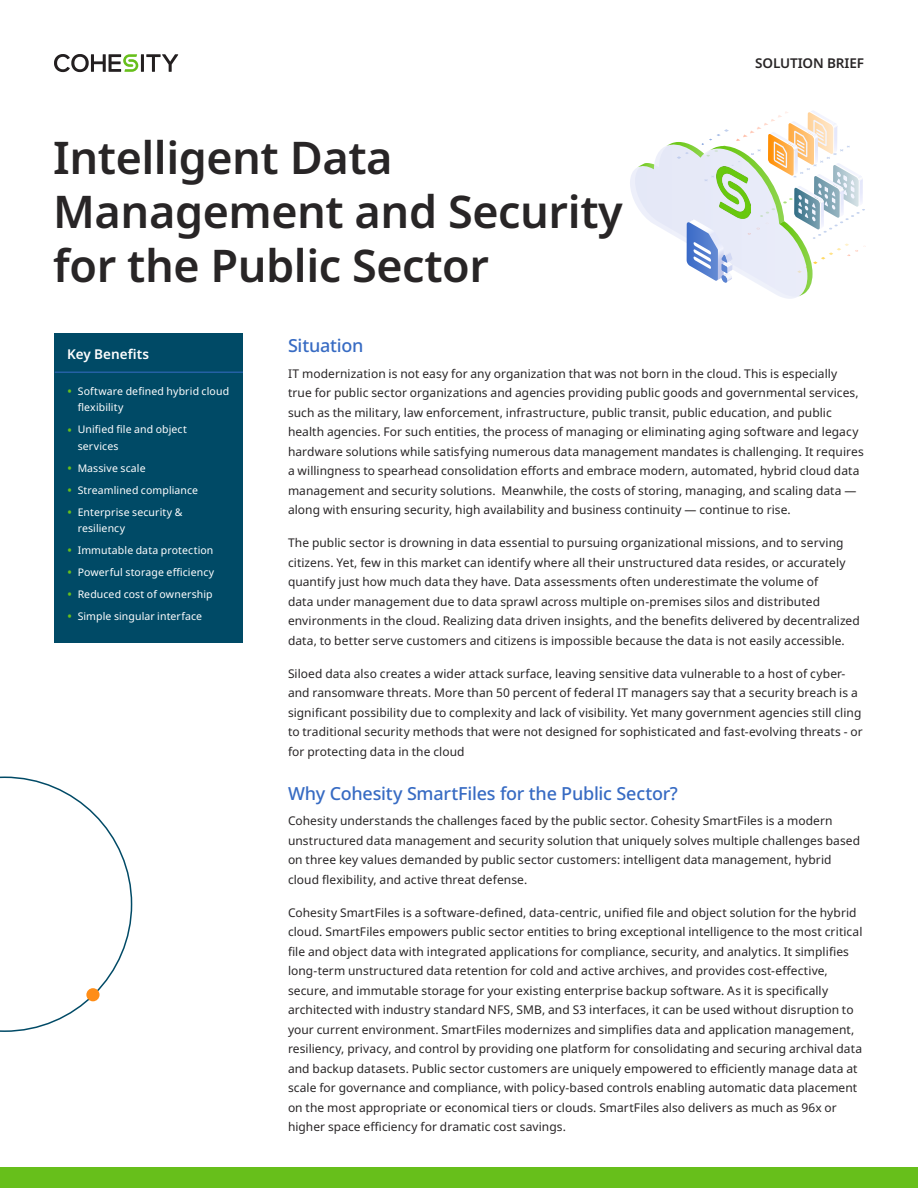
<style>
.page{position:relative;width:918px;height:1188px;background:#fff}
.page>*{position:absolute;margin:0;border:0;box-sizing:border-box;transform-origin:0 0}
.Title_1{font:600 45px/54px "Noto Sans";letter-spacing:-.01em;color:#282526}
.Subtitle_1{font:500 18px "Noto Sans";letter-spacing:-.01em;color:#376bc3}
.t1{font:600 13.5px "Noto Sans";letter-spacing:-.01em;color:#282526}
.Sidebar_title{font:600 13.5px "Noto Sans";letter-spacing:.005em;color:#fff}
.Body{font:12px/19.5px "Noto Sans";letter-spacing:.005em;color:#282526}
.t2{font:10.5px/16.5px "Noto Sans";letter-spacing:.01em;color:#fff}
.s1{font-size:13.5px;color:#67bf1b}
</style>
<div class="page">
<svg style="left:0;top:777px;width:132px;height:255px"></svg>
<div style="left:0;top:1167px;width:918px;height:21px;background:#67bf1b"></div>
<div style="left:86px;top:988px;width:14px;height:13px;background:#ff8d17;border-radius:50%"></div>
<hr style="left:141px;top:54px;width:3px;height:18px;background:#231f20">
<svg style="left:146px;top:54px;width:32px;height:18px"></svg>
<svg style="left:54px;top:54px;width:84px;height:18px"></svg>
<div style="left:54px;top:333px;width:189px;height:310px;background:#004a66"></div>
<hr style="left:55px;top:372px;width:188px;height:1px;background:#376bc3">
<svg style="left:630px;top:111px;width:236px;height:188px"></svg>
<img style="left:717px;top:166px;width:34px;height:53px">
<p class="Title_1" style="left:53px;top:132px;width:571px">Intelligent Data<br>Management and Security for the Public Sector</p>
<p class="t1" style="left:755px;top:54px;width:110px">SOLUTION BRIEF</p>
<p class="Sidebar_title" style="left:67px;top:344px;width:83px">Key Benefits</p>
<p class="t2" style="left:78px;top:383px;width:153px;text-indent:-10px"><span class="s1">•</span> Software defined hybrid cloud flexibility</p>
<p class="t2" style="left:78px;top:422px;width:111px;text-indent:-10px"><span class="s1">•</span> Unified file and object services</p>
<p class="t2" style="left:67px;top:460px;width:80px"><span class="s1">•</span> Massive scale</p>
<p class="t2" style="left:67px;top:482px;width:132px"><span class="s1">•</span> Streamlined compliance</p>
<p class="t2" style="left:78px;top:504px;width:106px;text-indent:-10px"><span class="s1">•</span> Enterprise security &amp; resiliency</p>
<p class="t2" style="left:67px;top:542px;width:148px"><span class="s1">•</span> Immutable data protection</p>
<p class="t2" style="left:67px;top:564px;width:149px"><span class="s1">•</span> Powerful storage efficiency</p>
<p class="t2" style="left:67px;top:586px;width:147px"><span class="s1">•</span> Reduced cost of ownership</p>
<p class="t2" style="left:67px;top:608px;width:137px"><span class="s1">•</span> Simple singular interface</p>
<p class="Subtitle_1" style="left:288px;top:333px;width:77px">Situation</p>
<p class="Body" style="left:288px;top:364px;width:577px">IT modernization is not easy for any organization that was not born in the cloud. This is especially true for public sector organizations and agencies providing public goods and governmental services, such as the military, law enforcement, infrastructure, public transit, public education, and public health agencies. For such entities, the process of managing or eliminating aging software and legacy hardware solutions while satisfying numerous data management mandates is challenging. It requires a willingness to spearhead consolidation efforts and embrace modern, automated, hybrid cloud data management and security solutions. Meanwhile, the costs of storing, managing, and scaling data — along with ensuring security, high availability and business continuity — continue to rise.</p>
<p class="Body" style="left:288px;top:533px;width:573px">The public sector is drowning in data essential to pursuing organizational missions, and to serving citizens. Yet, few in this market can identify where all their unstructured data resides, or accurately quantify just how much data they have. Data assessments often underestimate the volume of<br>data under management due to data sprawl across multiple on-premises silos and distributed environments in the cloud. Realizing data driven insights, and the benefits delivered by decentralized data, to better serve customers and citizens is impossible because the data is not easily accessible.</p>
<p class="Body" style="left:288px;top:664px;width:576px">Siloed data also creates a wider attack surface, leaving sensitive data vulnerable to a host of cyber&shy;and ransomware threats. More than 50 percent of federal IT managers say that a security breach is a significant possibility due to complexity and lack of visibility. Yet many government agencies still cling to traditional security methods that were not designed for sophisticated and fast-evolving threats - or for protecting data in the cloud</p>
<p class="Subtitle_1" style="left:288px;top:781px;width:391px">Why Cohesity SmartFiles for the Public Sector?</p>
<p class="Body" style="left:288px;top:811px;width:574px">Cohesity understands the challenges faced by the public sector. Cohesity SmartFiles is a modern unstructured data management and security solution that uniquely solves multiple challenges based on three key values demanded by public sector customers: intelligent data management, hybrid cloud flexibility, and active threat defense.</p>
<p class="Body" style="left:288px;top:903px;width:576px">Cohesity SmartFiles is a software-defined, data-centric, unified file and object solution for the hybrid cloud. SmartFiles empowers public sector entities to bring exceptional intelligence to the most critical file and object data with integrated applications for compliance, security, and analytics. It simplifies long-term unstructured data retention for cold and active archives, and provides cost-effective, secure, and immutable storage for your existing enterprise backup software. As it is specifically architected with industry standard NFS, SMB, and S3 interfaces, it can be used without disruption to your current environment. SmartFiles modernizes and simplifies data and application management, resiliency, privacy, and control by providing one platform for consolidating and securing archival data and backup datasets. Public sector customers are uniquely empowered to efficiently manage data at scale for governance and compliance, with policy-based controls enabling automatic data placement on the most appropriate or economical tiers or clouds. SmartFiles also delivers as much as 96x or higher space efficiency for dramatic cost savings.</p>
</div>
